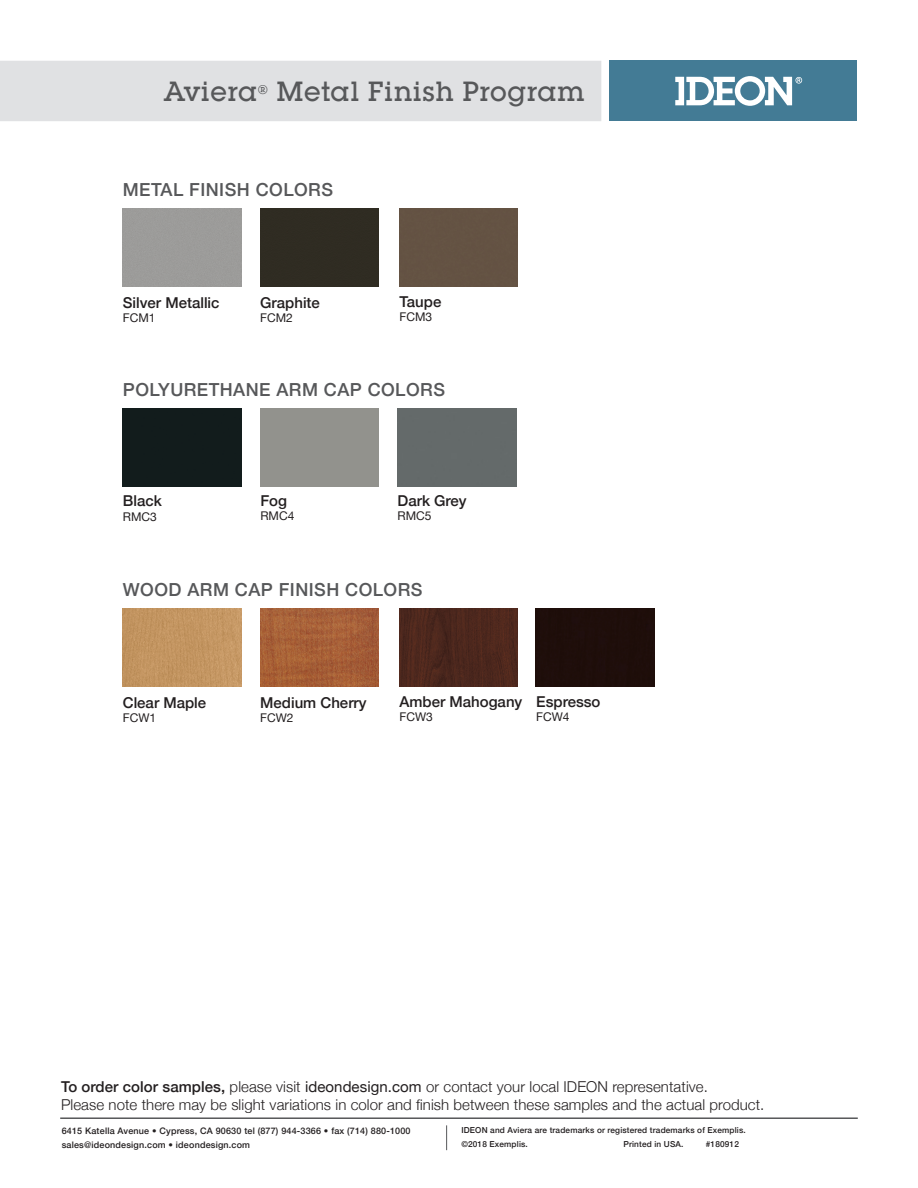
<style>
.page{position:relative;width:918px;height:1188px;background:#fff}
.page>*{position:absolute;margin:0;border:0;box-sizing:border-box;transform-origin:0 0}
.t1{font:500 27px "Lubalin Graph Std";letter-spacing:.025em;color:#57585a}
.t2{font:500 18px "Helvetica Neue";letter-spacing:.025em;color:#57585a}
.t3{font:300 15px/18px "Helvetica Neue";letter-spacing:.005em;color:#231f20}
.t4{font:500 15px "Helvetica Neue";color:#231f20}
.t5{font:12px "Helvetica Neue";color:#231f20}
.t6{font:500 9px/13.5px "Helvetica Neue";letter-spacing:.02em;color:#231f20}
.t7{font:500 8.25px/13.5px "Helvetica Neue";letter-spacing:.02em;color:#231f20}
.s1{font-weight:500}
.s2{font-weight:400}
</style>
<div class="page">
<div style="left:610px;top:61px;width:247px;height:60px;background:#437b95"></div>
<div style="left:0;top:61px;width:601px;height:60px;background:#e0e1e3"></div>
<hr style="left:60px;top:1117px;width:798px;height:2px;background:#57585a">
<svg style="left:446px;top:1125px;width:1px;height:25px"></svg>
<div style="left:398px;top:408px;width:118px;height:78px;background:#646a6a"></div>
<div style="left:123px;top:408px;width:118px;height:78px;background:#121c1c"></div>
<div style="left:260px;top:408px;width:119px;height:78px;background:#92928d"></div>
<div style="left:399px;top:209px;width:119px;height:78px;background:#645243"></div>
<div style="left:260px;top:209px;width:119px;height:78px;background:#2f2c22"></div>
<svg style="left:675px;top:76px;width:127px;height:30px"></svg>
<div style="left:536px;top:609px;width:118px;height:78px;background:#1f0e0a"></div>
<img style="left:399px;top:609px;width:119px;height:78px">
<img style="left:260px;top:609px;width:119px;height:78px">
<img style="left:123px;top:609px;width:118px;height:78px">
<h1 class="t1" style="left:164px;top:74px;width:422px">Aviera<sup>®</sup> Metal Finish Program</h1>
<p class="t2" style="left:123px;top:175px;width:212px">METAL FINISH COLORS</p>
<p class="t4" style="left:123px;top:290px;width:98px">Silver Metallic</p>
<p class="t5" style="left:123px;top:309px;width:34px">FCM1</p>
<p class="t4" style="left:260px;top:290px;width:61px">Graphite</p>
<p class="t5" style="left:260px;top:309px;width:34px">FCM2</p>
<p class="t4" style="left:400px;top:289px;width:43px">Taupe</p>
<p class="t5" style="left:400px;top:308px;width:34px">FCM3</p>
<p class="t2" style="left:123px;top:375px;width:324px">POLYURETHANE ARM CAP COLORS</p>
<p class="t4" style="left:123px;top:489px;width:40px">Black</p>
<p class="t5" style="left:123px;top:508px;width:36px">RMC3</p>
<p class="t4" style="left:260px;top:488px;width:28px">Fog</p>
<p class="t5" style="left:260px;top:507px;width:36px">RMC4</p>
<p class="t4" style="left:398px;top:488px;width:71px">Dark Grey</p>
<p class="t5" style="left:398px;top:507px;width:36px">RMC5</p>
<p class="t2" style="left:123px;top:575px;width:301px">WOOD ARM CAP FINISH COLORS</p>
<p class="t4" style="left:123px;top:690px;width:85px">Clear Maple</p>
<p class="t5" style="left:123px;top:709px;width:35px">FCW1</p>
<p class="t4" style="left:260px;top:690px;width:108px">Medium Cherry</p>
<p class="t5" style="left:260px;top:709px;width:35px">FCW2</p>
<p class="t4" style="left:400px;top:689px;width:124px">Amber Mahogany</p>
<p class="t5" style="left:400px;top:708px;width:35px">FCW3</p>
<p class="t4" style="left:536px;top:689px;width:66px">Espresso</p>
<p class="t5" style="left:536px;top:708px;width:35px">FCW4</p>
<p class="t3" style="left:61px;top:1076px;width:705px"><span class="s1">To order color samples,</span> please visit <span class="s2">ideondesign.com</span> or contact your local IDEON representative.<br>Please note there may be slight variations in color and finish between these samples and the actual product.</p>
<p class="t7" style="left:461px;top:1123px;width:286px">IDEON and Aviera are trademarks or registered trademarks of Exemplis. ©2018 Exemplis.</p>
<p class="t6" style="left:62px;top:1123px;width:350px">6415 Katella Avenue • Cypress, CA 90630 tel (877) 944-3366 • fax (714) 880-1000 sales@ideondesign.com • ideondesign.com</p>
<p class="t7" style="left:623px;top:1137px;width:62px">Printed in USA.</p>
<p class="t7" style="left:706px;top:1137px;width:35px">#180912</p>
</div>
